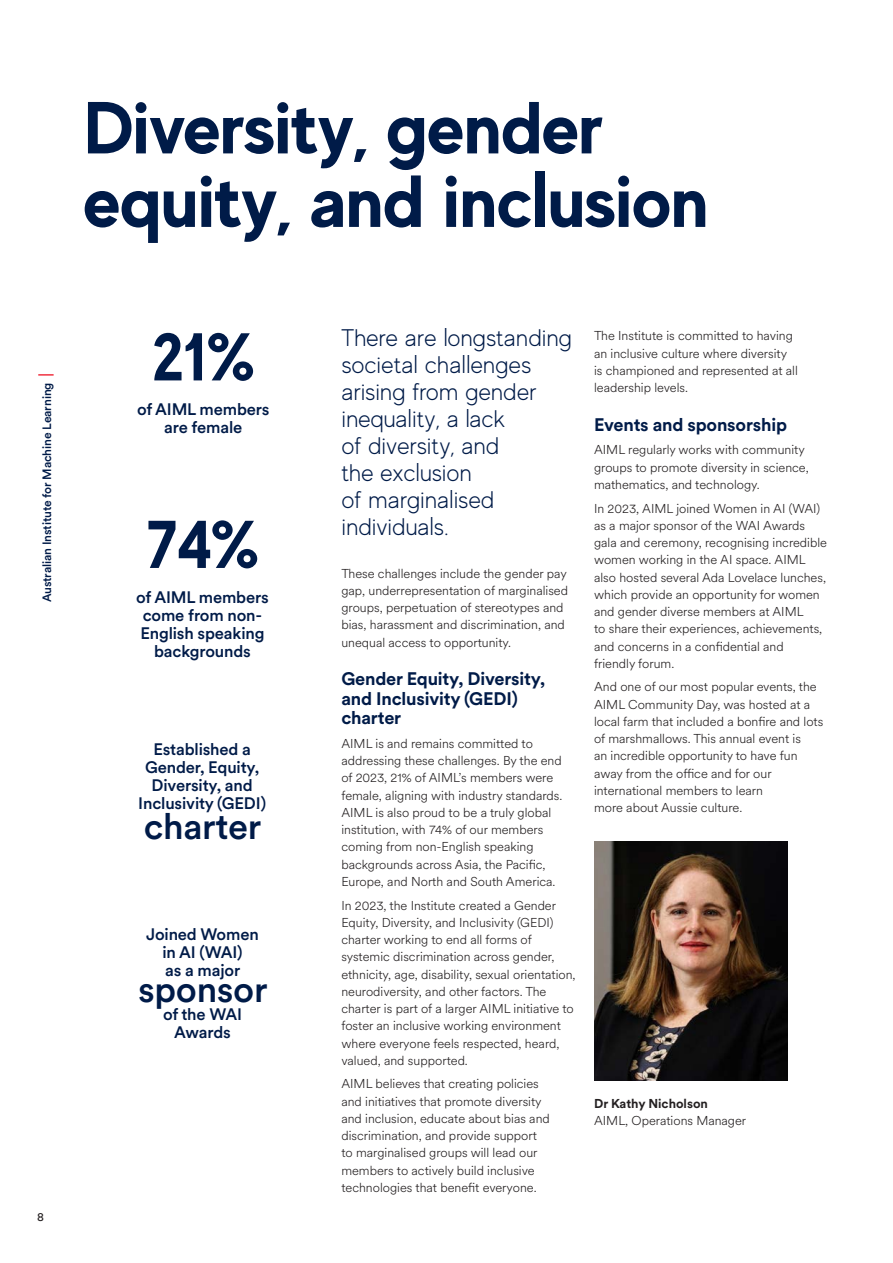
<style>
.page{position:relative;width:893px;height:1263px;background:#fff}
.page>*{position:absolute;margin:0;border:0;box-sizing:border-box;transform-origin:0 0}
.UoA_head_1{font:700 73.5px/73.5px "MADE Evolve Sans";color:#001b48}
.t1{font:700 67.35px "MADE Evolve Sans";color:#001b48}
.UoA_infographic_text{font:500 36px "Circular XX";letter-spacing:-.01em;color:#001b48}
.UoA_intro_pullout_text{font:300 24px/27px "MADE Evolve Sans";letter-spacing:-.01em;color:#001b48}
.UoA_head_2{font:700 18px/19.5px "Circular XX";letter-spacing:-.01em;color:#001b48}
.UoA_infographic_text-2{font:500 16.5px/18px "Circular XX";letter-spacing:-.01em;color:#001b48;text-align:center}
.UoA_body{font:300 12.75px/17.2px "Circular XX";color:#231f20}
.UoA_head_4{font:500 12px "Circular XX";letter-spacing:-.01em;color:#001b48}
.UoA_footer{font:12px "Circular XX";color:#231f20}
.s1{font-weight:700}
</style>
<div class="page">
<img style="left:594px;top:842px;width:193px;height:238px">
<svg style="left:38px;top:374px;width:16px;height:2px"></svg>
<p class="UoA_head_1" style="left:84px;top:89px;width:626px">Diversity, gender equity, and inclusion</p>
<p class="UoA_head_4" style="left:39px;top:602px;width:221px;rotate:-90deg">Australian Institute for Machine Learning</p>
<p class="UoA_footer" style="left:37px;top:1208px;width:8px">8</p>
<p class="t1" style="left:152px;top:314px;width:105px">21%</p>
<p class="UoA_infographic_text-2" style="left:137px;top:400px;width:134px">of AIML members are female</p>
<p class="t1" style="left:146px;top:502px;width:115px">74%</p>
<p class="UoA_infographic_text-2" style="left:136px;top:587px;width:134px">of AIML members come from non-<br>English speaking backgrounds</p>
<p class="UoA_infographic_text-2" style="left:138px;top:739px;width:129px">Established a<br>Gender, Equity,<br>Diversity, and<br>Inclusivity (GEDI)</p>
<p class="UoA_infographic_text" style="left:144px;top:802px;width:119px">charter</p>
<p class="UoA_infographic_text-2" style="left:146px;top:925px;width:114px">Joined Women in AI (WAI)<br>as a major</p>
<p class="UoA_infographic_text" style="left:138px;top:965px;width:131px">sponsor</p>
<p class="UoA_infographic_text-2" style="left:163px;top:1004px;width:81px">of the WAI<br>Awards</p>
<p class="UoA_intro_pullout_text" style="left:341px;top:323px;width:232px">There are longstanding societal challenges arising from gender inequality, a lack<br>of diversity, and<br>the exclusion<br>of marginalised individuals.</p>
<p class="UoA_body" style="left:341px;top:564px;width:228px">These challenges include the gender pay gap, underrepresentation of marginalised groups, perpetuation of stereotypes and bias, harassment and discrimination, and unequal access to opportunity.</p>
<p class="UoA_head_2" style="left:341px;top:668px;width:205px">Gender Equity, Diversity, and Inclusivity (GEDI) charter</p>
<p class="UoA_body" style="left:341px;top:734px;width:222px">AIML is and remains committed to addressing these challenges. By the end of 2023, 21% of AIML’s members were female, aligning with industry standards.<br>AIML is also proud to be a truly global institution, with 74% of our members coming from non-English speaking backgrounds across Asia, the Pacific, Europe, and North and South America.</p>
<p class="UoA_body" style="left:341px;top:896px;width:236px">In 2023, the Institute created a Gender Equity, Diversity, and Inclusivity (GEDI) charter working to end all forms of systemic discrimination across gender, ethnicity, age, disability, sexual orientation, neurodiversity, and other factors. The charter is part of a larger AIML initiative to foster an inclusive working environment where everyone feels respected, heard, valued, and supported.</p>
<p class="UoA_body" style="left:341px;top:1075px;width:210px">AIML believes that creating policies and initiatives that promote diversity and inclusion, educate about bias and discrimination, and provide support to marginalised groups will lead our members to actively build inclusive technologies that benefit everyone.</p>
<p class="UoA_body" style="left:594px;top:327px;width:205px">The Institute is committed to having an inclusive culture where diversity is championed and represented at all leadership levels.</p>
<p class="UoA_head_2" style="left:594px;top:414px;width:195px">Events and sponsorship</p>
<p class="UoA_body" style="left:594px;top:441px;width:216px">AIML regularly works with community groups to promote diversity in science, mathematics, and technology.</p>
<p class="UoA_body" style="left:594px;top:499px;width:234px">In 2023, AIML joined Women in AI (WAI) as a major sponsor of the WAI Awards gala and ceremony, recognising incredible women working in the AI space. AIML also hosted several Ada Lovelace lunches, which provide an opportunity for women and gender diverse members at AIML<br>to share their experiences, achievements, and concerns in a confidential and friendly forum.</p>
<p class="UoA_body" style="left:594px;top:678px;width:231px">And one of our most popular events, the AIML Community Day, was hosted at a local farm that included a bonfire and lots of marshmallows. This annual event is<br>an incredible opportunity to have fun away from the office and for our international members to learn<br>more about Aussie culture.</p>
<p class="UoA_body" style="left:594px;top:1094px;width:154px"><span class="s1">Dr Kathy Nicholson<br></span>AIML, Operations Manager</p>
</div>
